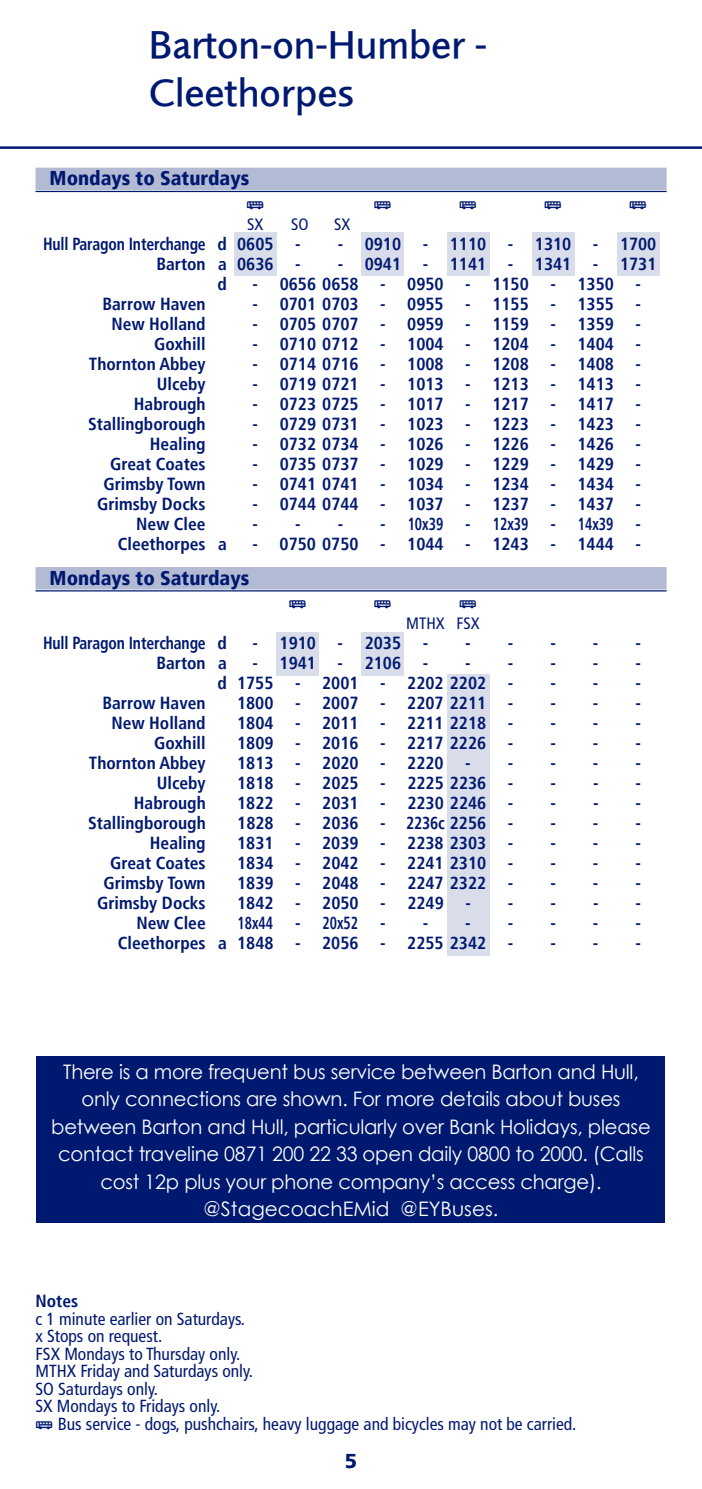
<style>
.page{position:relative;width:702px;height:1489px;background:#fff}
.page>*{position:absolute;margin:0;border:0;box-sizing:border-box;transform-origin:0 0}
.t1{font:500 40px/48px "Foundry Sans";color:#001970}
.t2{font:20px/27.5px "Century Gothic";letter-spacing:-.01em;color:#fff;text-align:center}
.t3{font:900 condensed 20px "Frutiger LT";color:#001970}
.t4{font:900 20px "Frutiger LT";color:#001970}
.t5{font:700 condensed 17.5px "Frutiger LT";color:#001970}
.t6{font:condensed 17.5px/17.5px "Frutiger LT";color:#001970}
.t7{font:700 condensed 17.5px "Frutiger LT";color:#001970;scale:.9 1}
.t8{font:700 condensed 17.5px "Frutiger LT";color:#001970;scale:.8 1}
.t9{font:condensed 16.5px "Frutiger LT";color:#001970}
.t10{font:16.5px "BRFACE2";color:#001970}
.s1{font-family:"BRFACE2";font-stretch:normal;font-size:16.5px}
</style>
<div class="page">
<hr style="left:0;top:146px;width:702px;height:3px;background:#001970">
<div style="left:234px;top:232px;width:42px;height:44px;background:#d9ddea"></div>
<div style="left:276px;top:632px;width:43px;height:44px;background:#d9ddea"></div>
<div style="left:361px;top:232px;width:43px;height:44px;background:#d9ddea"></div>
<div style="left:446px;top:674px;width:43px;height:282px;background:#d9ddea"></div>
<div style="left:446px;top:232px;width:43px;height:44px;background:#d9ddea"></div>
<div style="left:361px;top:632px;width:43px;height:44px;background:#d9ddea"></div>
<div style="left:531px;top:232px;width:43px;height:44px;background:#d9ddea"></div>
<div style="left:617px;top:232px;width:42px;height:44px;background:#d9ddea"></div>
<div style="left:35px;top:168px;width:631px;height:22px;background:#b3bad4"></div>
<hr style="left:35px;top:191px;width:631px;height:1px;background:#001970">
<div style="left:35px;top:567px;width:631px;height:22px;background:#b3bad4"></div>
<hr style="left:35px;top:590px;width:631px;height:1px;background:#001970">
<div style="left:37px;top:1056px;width:628px;height:167px;background:#001970"></div>
<h1 class="t1" style="left:149px;top:20px;width:339px">Barton-on-Humber -<br>Cleethorpes</h1>
<p class="t3" style="left:50px;top:166px;width:201px">Mondays to Saturdays</p>
<p class="t10" style="left:246px;top:194px;width:19px">G</p>
<p class="t10" style="left:374px;top:194px;width:19px">G</p>
<p class="t10" style="left:459px;top:194px;width:19px">G</p>
<p class="t10" style="left:544px;top:194px;width:19px">G</p>
<p class="t10" style="left:629px;top:194px;width:19px">G</p>
<p class="t9" style="left:247px;top:214px;width:18px">SX</p>
<p class="t9" style="left:291px;top:214px;width:19px">SO</p>
<p class="t9" style="left:334px;top:214px;width:18px">SX</p>
<p class="t7" style="left:43px;top:233px;width:288px">Hull Paragon Interchange d 0605 -</p>
<p class="t5" style="left:337px;top:233px;width:320px">- 0910 - 1110 - 1310 - 1700</p>
<p class="t5" style="left:156px;top:253px;width:146px">Barton a 0636 -</p>
<p class="t5" style="left:337px;top:253px;width:320px">- 0941 - 1141 - 1341 - 1731</p>
<p class="t5" style="left:217px;top:273px;width:11px">d</p>
<p class="t5" style="left:252px;top:273px;width:390px">- 0656 0658 - 0950 - 1150 - 1350 -</p>
<p class="t5" style="left:102px;top:293px;width:105px">Barrow Haven</p>
<p class="t5" style="left:252px;top:293px;width:390px">- 0701 0703 - 0955 - 1155 - 1355 -</p>
<p class="t5" style="left:112px;top:313px;width:96px">New Holland</p>
<p class="t5" style="left:252px;top:313px;width:390px">- 0705 0707 - 0959 - 1159 - 1359 -</p>
<p class="t5" style="left:154px;top:333px;width:53px">Goxhill</p>
<p class="t5" style="left:252px;top:333px;width:390px">- 0710 0712 - 1004 - 1204 - 1404 -</p>
<p class="t5" style="left:89px;top:353px;width:118px">Thornton Abbey</p>
<p class="t5" style="left:252px;top:353px;width:390px">- 0714 0716 - 1008 - 1208 - 1408 -</p>
<p class="t5" style="left:157px;top:373px;width:50px">Ulceby</p>
<p class="t5" style="left:252px;top:373px;width:390px">- 0719 0721 - 1013 - 1213 - 1413 -</p>
<p class="t5" style="left:134px;top:393px;width:73px">Habrough</p>
<p class="t5" style="left:252px;top:393px;width:390px">- 0723 0725 - 1017 - 1217 - 1417 -</p>
<p class="t5" style="left:88px;top:413px;width:119px">Stallingborough</p>
<p class="t5" style="left:252px;top:413px;width:390px">- 0729 0731 - 1023 - 1223 - 1423 -</p>
<p class="t5" style="left:150px;top:433px;width:57px">Healing</p>
<p class="t5" style="left:252px;top:433px;width:390px">- 0732 0734 - 1026 - 1226 - 1426 -</p>
<p class="t5" style="left:110px;top:453px;width:97px">Great Coates</p>
<p class="t5" style="left:252px;top:453px;width:390px">- 0735 0737 - 1029 - 1229 - 1429 -</p>
<p class="t5" style="left:103px;top:473px;width:104px">Grimsby Town</p>
<p class="t5" style="left:252px;top:473px;width:390px">- 0741 0741 - 1034 - 1234 - 1434 -</p>
<p class="t5" style="left:97px;top:493px;width:110px">Grimsby Docks</p>
<p class="t5" style="left:252px;top:493px;width:390px">- 0744 0744 - 1037 - 1237 - 1437 -</p>
<p class="t5" style="left:136px;top:513px;width:71px">New Clee</p>
<p class="t5" style="left:252px;top:513px;width:50px">- -</p>
<p class="t5" style="left:338px;top:513px;width:50px">- -</p>
<p class="t8" style="left:407px;top:513px;width:46px">10x39</p>
<p class="t5" style="left:465px;top:513px;width:65px">- 12x39</p>
<p class="t5" style="left:550px;top:513px;width:65px">- 14x39</p>
<p class="t5" style="left:635px;top:513px;width:7px">-</p>
<p class="t5" style="left:118px;top:533px;width:111px">Cleethorpes a</p>
<p class="t5" style="left:252px;top:533px;width:390px">- 0750 0750 - 1044 - 1243 - 1444 -</p>
<p class="t3" style="left:50px;top:565px;width:201px">Mondays to Saturdays</p>
<p class="t10" style="left:289px;top:594px;width:19px">G</p>
<p class="t10" style="left:374px;top:594px;width:19px">G</p>
<p class="t10" style="left:459px;top:594px;width:19px">G</p>
<p class="t9" style="left:406px;top:614px;width:75px">MTHX FSX</p>
<p class="t7" style="left:43px;top:632px;width:206px">Hull Paragon Interchange d</p>
<p class="t5" style="left:252px;top:632px;width:177px">- 1910 - 2035 -</p>
<p class="t5" style="left:465px;top:632px;width:50px">- -</p>
<p class="t5" style="left:550px;top:632px;width:50px">- -</p>
<p class="t5" style="left:635px;top:632px;width:7px">-</p>
<p class="t5" style="left:156px;top:652px;width:72px">Barton a</p>
<p class="t5" style="left:252px;top:652px;width:177px">- 1941 - 2106 -</p>
<p class="t5" style="left:465px;top:652px;width:50px">- -</p>
<p class="t5" style="left:550px;top:652px;width:50px">- -</p>
<p class="t5" style="left:635px;top:652px;width:7px">-</p>
<p class="t5" style="left:217px;top:672px;width:297px">d 1755 - 2001 - 2202 2202 -</p>
<p class="t5" style="left:550px;top:672px;width:50px">- -</p>
<p class="t5" style="left:635px;top:672px;width:7px">-</p>
<p class="t5" style="left:102px;top:692px;width:105px">Barrow Haven</p>
<p class="t5" style="left:237px;top:692px;width:278px">1800 - 2007 - 2207 2211 -</p>
<p class="t5" style="left:550px;top:692px;width:50px">- -</p>
<p class="t5" style="left:635px;top:692px;width:7px">-</p>
<p class="t5" style="left:112px;top:712px;width:96px">New Holland</p>
<p class="t5" style="left:237px;top:712px;width:278px">1804 - 2011 - 2211 2218 -</p>
<p class="t5" style="left:550px;top:712px;width:50px">- -</p>
<p class="t5" style="left:635px;top:712px;width:7px">-</p>
<p class="t5" style="left:154px;top:732px;width:53px">Goxhill</p>
<p class="t5" style="left:237px;top:732px;width:278px">1809 - 2016 - 2217 2226 -</p>
<p class="t5" style="left:550px;top:732px;width:50px">- -</p>
<p class="t5" style="left:635px;top:732px;width:7px">-</p>
<p class="t5" style="left:89px;top:752px;width:118px">Thornton Abbey</p>
<p class="t5" style="left:237px;top:752px;width:235px">1813 - 2020 - 2220 -</p>
<p class="t5" style="left:508px;top:752px;width:50px">- -</p>
<p class="t5" style="left:593px;top:752px;width:50px">- -</p>
<p class="t5" style="left:157px;top:772px;width:50px">Ulceby</p>
<p class="t5" style="left:237px;top:772px;width:278px">1818 - 2025 - 2225 2236 -</p>
<p class="t5" style="left:550px;top:772px;width:50px">- -</p>
<p class="t5" style="left:635px;top:772px;width:7px">-</p>
<p class="t5" style="left:134px;top:792px;width:73px">Habrough</p>
<p class="t5" style="left:237px;top:792px;width:278px">1822 - 2031 - 2230 2246 -</p>
<p class="t5" style="left:550px;top:792px;width:50px">- -</p>
<p class="t5" style="left:635px;top:792px;width:7px">-</p>
<p class="t5" style="left:88px;top:812px;width:119px">Stallingborough</p>
<p class="t5" style="left:237px;top:812px;width:277px">1828 - 2036 - 2236c 2256 -</p>
<p class="t5" style="left:550px;top:812px;width:50px">- -</p>
<p class="t5" style="left:635px;top:812px;width:7px">-</p>
<p class="t5" style="left:150px;top:832px;width:57px">Healing</p>
<p class="t5" style="left:237px;top:832px;width:278px">1831 - 2039 - 2238 2303 -</p>
<p class="t5" style="left:550px;top:832px;width:50px">- -</p>
<p class="t5" style="left:635px;top:832px;width:7px">-</p>
<p class="t5" style="left:110px;top:852px;width:97px">Great Coates</p>
<p class="t5" style="left:237px;top:852px;width:278px">1834 - 2042 - 2241 2310 -</p>
<p class="t5" style="left:550px;top:852px;width:50px">- -</p>
<p class="t5" style="left:635px;top:852px;width:7px">-</p>
<p class="t5" style="left:103px;top:872px;width:104px">Grimsby Town</p>
<p class="t5" style="left:237px;top:872px;width:278px">1839 - 2048 - 2247 2322 -</p>
<p class="t5" style="left:550px;top:872px;width:50px">- -</p>
<p class="t5" style="left:635px;top:872px;width:7px">-</p>
<p class="t5" style="left:97px;top:892px;width:110px">Grimsby Docks</p>
<p class="t5" style="left:237px;top:892px;width:235px">1842 - 2050 - 2249 -</p>
<p class="t5" style="left:508px;top:892px;width:50px">- -</p>
<p class="t5" style="left:593px;top:892px;width:50px">- -</p>
<p class="t5" style="left:136px;top:912px;width:71px">New Clee</p>
<p class="t8" style="left:237px;top:912px;width:46px">18x44</p>
<p class="t5" style="left:295px;top:912px;width:65px">- 20x52</p>
<p class="t5" style="left:380px;top:912px;width:50px">- -</p>
<p class="t5" style="left:465px;top:912px;width:50px">- -</p>
<p class="t5" style="left:550px;top:912px;width:50px">- -</p>
<p class="t5" style="left:635px;top:912px;width:7px">-</p>
<p class="t5" style="left:118px;top:932px;width:397px">Cleethorpes a 1848 - 2056 - 2255 2342 -</p>
<p class="t5" style="left:550px;top:932px;width:50px">- -</p>
<p class="t5" style="left:635px;top:932px;width:7px">-</p>
<p class="t2" style="left:51px;top:1057px;width:601px">There is a more frequent bus service between Barton and Hull, only connections are shown. For more details about buses between Barton and Hull, particularly over Bank Holidays, please contact traveline 0871 200 22 33 open daily 0800 to 2000. (Calls cost 12p plus your phone company’s access charge). @StagecoachEMid @EYBuses.</p>
<p class="t5" style="left:35px;top:1290px;width:44px">Notes</p>
<p class="t6" style="left:35px;top:1310px;width:542px">c 1 minute earlier on Saturdays.<br>x Stops on request.<br>FSX Mondays to Thursday only.<br>MTHX Friday and Saturdays only.<br>SO Saturdays only.<br>SX Mondays to Fridays only.<br><span class="s1">G</span> Bus service - dogs, pushchairs, heavy luggage and bicycles may not be carried.</p>
<p class="t4" style="left:345px;top:1448px;width:14px">5</p>
</div>
